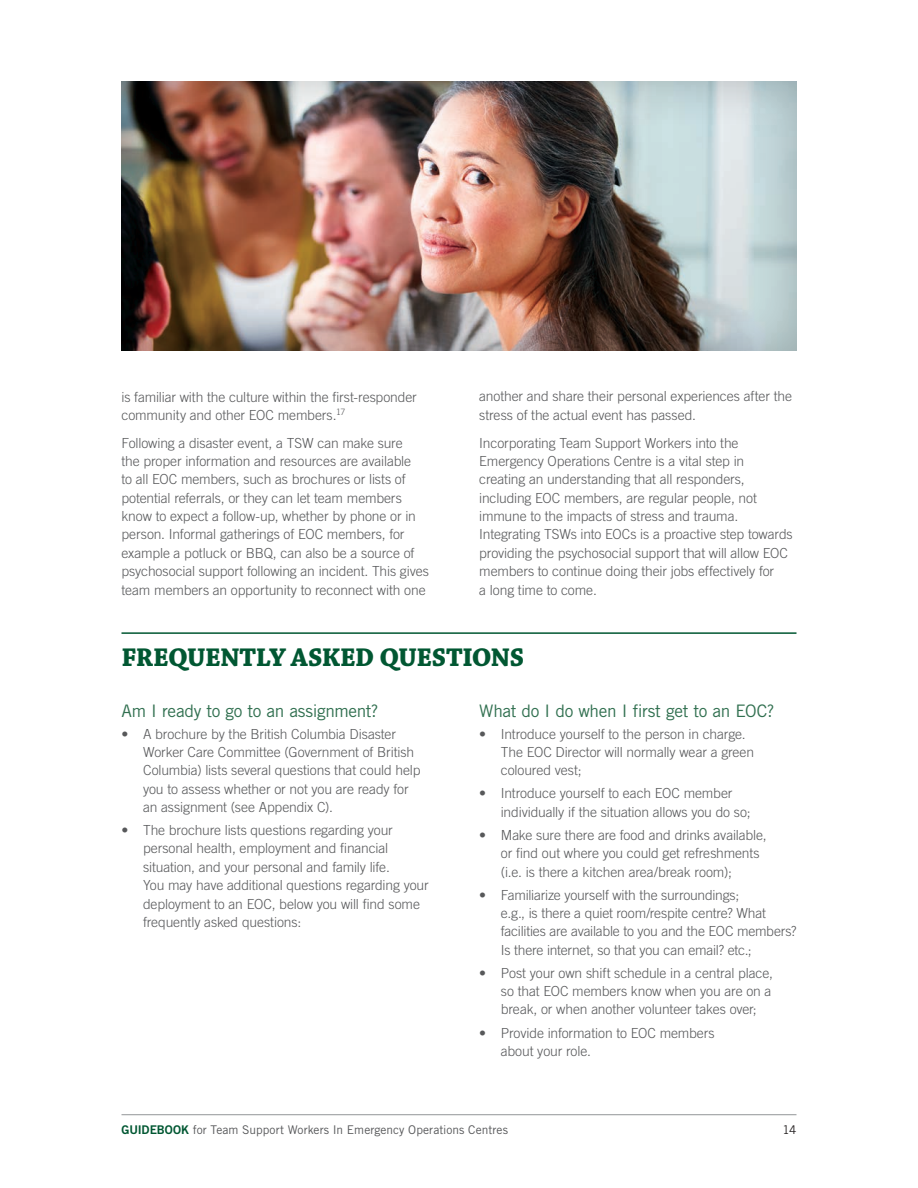
<style>
.page{position:relative;width:918px;height:1188px;background:#fff}
.page>*{position:absolute;margin:0;border:0;box-sizing:border-box;transform-origin:0 0}
.t1{font:700 27px "Chaparral Pro";letter-spacing:-.015em;color:#015732}
.t2{font:17.25px "Trade Gothic LT Std";letter-spacing:-.02em;color:#317050}
.t3{font:300 13.8px/18.3px "Trade Gothic LT Std";letter-spacing:-.01em;color:#57585a}
.t4{font:12px "Trade Gothic LT Std";color:#57585a}
.t5{font:12px "Trade Gothic LT Std";color:#231f20}
.s1{font-family:"Trade Gothic LT Std Bd 2";color:#015732}
</style>
<div class="page">
<hr style="left:122px;top:1114px;width:674px;height:1px;background:#939598">
<hr style="left:122px;top:632px;width:674px;height:2px;background:#015732">
<div style="left:120px;top:79px;width:678px;height:273px;background:#231f20;opacity:.25"></div>
<p class="t3" style="left:122px;top:387px;width:297px">is familiar with the culture within the first‑responder community and other EOC members.<sup>17</sup></p>
<p class="t3" style="left:122px;top:433px;width:309px">Following a disaster event, a TSW can make sure<br>the proper information and resources are available<br>to all EOC members, such as brochures or lists of potential referrals, or they can let team members know to expect a follow‑up, whether by phone or in person. Informal gatherings of EOC members, for example a potluck or BBQ, can also be a source of psychosocial support following an incident. This gives team members an opportunity to reconnect with one</p>
<p class="t3" style="left:479px;top:387px;width:314px">another and share their personal experiences after the stress of the actual event has passed.</p>
<p class="t3" style="left:479px;top:433px;width:315px">Incorporating Team Support Workers into the Emergency Operations Centre is a vital step in creating an understanding that all responders, including EOC members, are regular people, not immune to the impacts of stress and trauma.<br>Integrating TSWs into EOCs is a proactive step towards providing the psychosocial support that will allow EOC members to continue doing their jobs effectively for<br>a long time to come.</p>
<h1 class="t1" style="left:122px;top:642px;width:404px">FREQUENTLY ASKED QUESTIONS</h1>
<p class="t2" style="left:122px;top:701px;width:259px">Am I ready to go to an assignment?</p>
<p class="t3" style="left:143px;top:724px;width:279px;text-indent:-22px">• A brochure by the British Columbia Disaster Worker Care Committee (Government of British Columbia) lists several questions that could help you to assess whether or not you are ready for an assignment (see Appendix C).</p>
<p class="t3" style="left:143px;top:821px;width:287px;text-indent:-22px">• The brochure lists questions regarding your personal health, employment and financial situation, and your personal and family life.<br>You may have additional questions regarding your deployment to an EOC, below you will find some frequently asked questions:</p>
<p class="t2" style="left:479px;top:701px;width:297px">What do I do when I first get to an EOC?</p>
<p class="t3" style="left:501px;top:724px;width:255px;text-indent:-22px">• Introduce yourself to the person in charge.<br>The EOC Director will normally wear a green coloured vest;</p>
<p class="t3" style="left:501px;top:784px;width:251px;text-indent:-22px">• Introduce yourself to each EOC member individually if the situation allows you do so;</p>
<p class="t3" style="left:501px;top:826px;width:267px;text-indent:-22px">• Make sure there are food and drinks available, or find out where you could get refreshments (i.e. is there a kitchen area/break room);</p>
<p class="t3" style="left:501px;top:885px;width:297px;text-indent:-22px">• Familiarize yourself with the surroundings;<br>e.g., is there a quiet room/respite centre? What facilities are available to you and the EOC members?<br>Is there internet, so that you can email? etc.;</p>
<p class="t3" style="left:501px;top:963px;width:274px;text-align:justify;text-indent:-22px">• Post your own shift schedule in a central place, so that EOC members know when you are on a break, or when another volunteer takes over;</p>
<p class="t3" style="left:501px;top:1023px;width:215px;text-indent:-22px">• Provide information to EOC members about your role.</p>
<p class="t4" style="left:122px;top:1122px;width:388px"><span class="s1">GUIDEBOOK</span> for Team Support Workers In Emergency Operations Centres</p>
<p class="t5" style="left:783px;top:1122px;width:15px">14</p>
</div>
